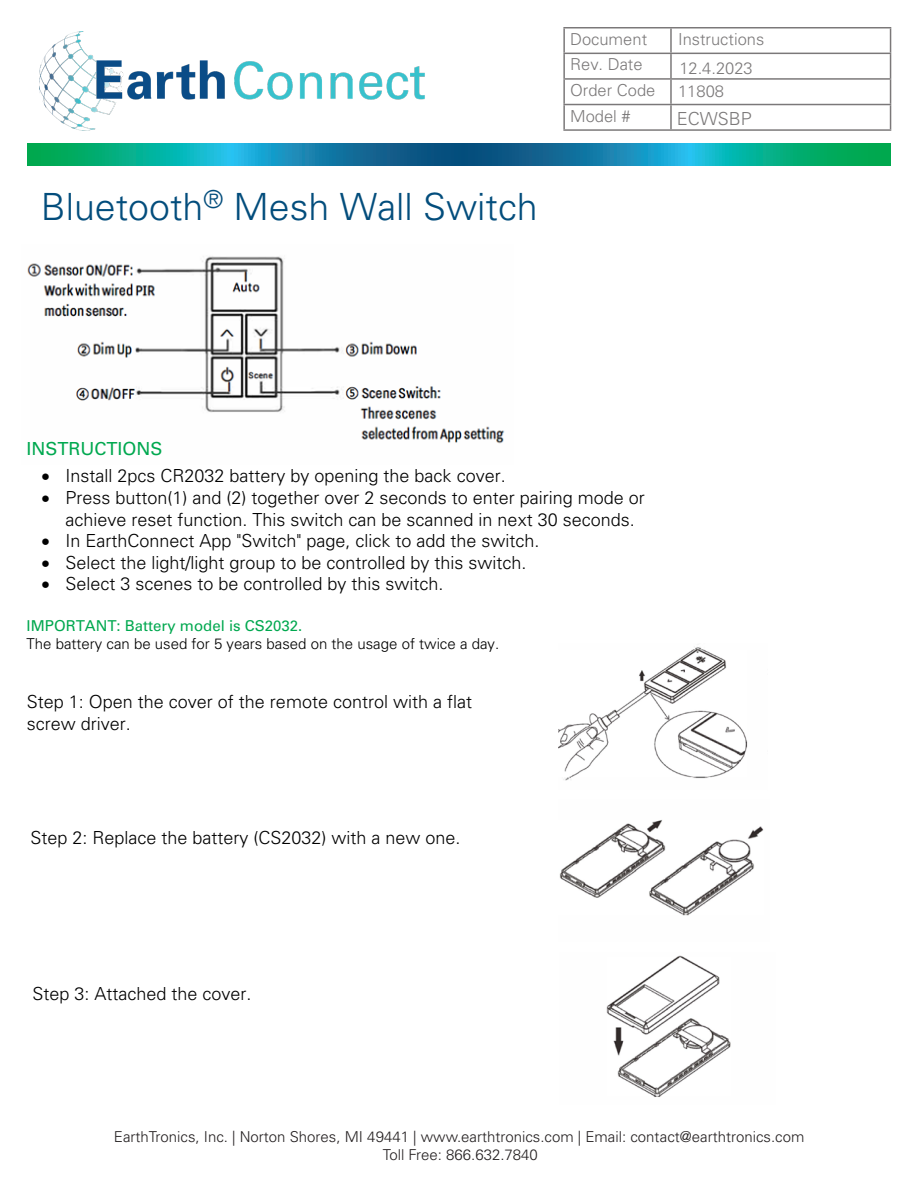
<style>
.page{position:relative;width:918px;height:1188px;background:#fff}
.page>*{position:absolute;margin:0;border:0;box-sizing:border-box;transform-origin:0 0}
.t1{font:300 37.5px "Univers LT Std";color:#034d7c}
.t2{font:300 18px/21.6px "Univers LT Std";color:#000}
.t3{font:18px "Univers LT Std";color:#00a84f}
.t4{font:300 18px "Univers LT Std";color:#231f20}
.t5{font:300 16.5px "Univers LT Std";color:#231f20}
.t6{font:300 15px/18px "Univers LT Std";color:#231f20;text-align:center}
.t7{font:300 15px "Univers LT Std";color:#000}
.t8{font:15px "Univers LT Std";color:#00a84f}
</style>
<div class="page">
<svg style="left:27px;top:143px;width:864px;height:22px;background:#0d9298"></svg>
<img style="left:40px;top:31px;width:385px;height:99px">
<hr style="left:563px;top:27px;width:108px;height:2px;background:#231f20">
<hr style="left:563px;top:28px;width:2px;height:25px;background:#231f20">
<hr style="left:671px;top:27px;width:220px;height:2px;background:#231f20">
<hr style="left:670px;top:28px;width:2px;height:25px;background:#231f20">
<hr style="left:563px;top:53px;width:108px;height:1px;background:#231f20">
<hr style="left:563px;top:54px;width:2px;height:24px;background:#231f20">
<hr style="left:671px;top:53px;width:220px;height:1px;background:#231f20">
<hr style="left:670px;top:54px;width:2px;height:24px;background:#231f20">
<hr style="left:563px;top:78px;width:108px;height:2px;background:#231f20">
<hr style="left:563px;top:80px;width:2px;height:24px;background:#231f20">
<hr style="left:671px;top:78px;width:220px;height:2px;background:#231f20">
<hr style="left:670px;top:80px;width:2px;height:24px;background:#231f20">
<hr style="left:563px;top:104px;width:108px;height:1px;background:#231f20">
<hr style="left:563px;top:105px;width:2px;height:24px;background:#231f20">
<hr style="left:671px;top:104px;width:220px;height:1px;background:#231f20">
<hr style="left:670px;top:105px;width:2px;height:24px;background:#231f20">
<svg style="left:890px;top:28px;width:1px;height:101px"></svg>
<hr style="left:563px;top:129px;width:108px;height:2px;background:#231f20">
<hr style="left:671px;top:129px;width:220px;height:2px;background:#231f20">
<img style="left:27px;top:256px;width:478px;height:188px">
<img style="left:559px;top:646px;width:189px;height:135px">
<img style="left:559px;top:820px;width:205px;height:96px">
<img style="left:606px;top:955px;width:125px;height:142px">
<h1 class="t1" style="left:41px;top:184px;width:498px">Bluetooth<sup>®</sup> Mesh Wall Switch</h1>
<p class="t5" style="left:570px;top:29px;width:79px">Document</p>
<p class="t5" style="left:678px;top:29px;width:88px">Instructions</p>
<p class="t5" style="left:570px;top:55px;width:74px">Rev. Date</p>
<p class="t5" style="left:679px;top:58px;width:75px">12.4.2023</p>
<p class="t5" style="left:570px;top:80px;width:87px">Order Code</p>
<p class="t5" style="left:678px;top:81px;width:47px">11808</p>
<p class="t5" style="left:570px;top:107px;width:62px">Model #</p>
<p class="t4" style="left:677px;top:109px;width:77px">ECWSBP</p>
<p class="t3" style="left:27px;top:438px;width:138px">INSTRUCTIONS</p>
<p class="t2" style="left:42px;top:465px;width:466px">• Install 2pcs CR2032 battery by opening the back cover.</p>
<p class="t2" style="left:66px;top:487px;width:581px;text-indent:-24px">• Press button(1) and (2) together over 2 seconds to enter pairing mode or achieve reset function. This switch can be scanned in next 30 seconds.</p>
<p class="t2" style="left:42px;top:530px;width:500px">• In EarthConnect App "Switch" page, click to add the switch.</p>
<p class="t2" style="left:42px;top:552px;width:487px">• Select the light/light group to be controlled by this switch.</p>
<p class="t2" style="left:42px;top:573px;width:404px">• Select 3 scenes to be controlled by this switch.</p>
<p class="t8" style="left:27px;top:617px;width:277px">IMPORTANT: Battery model is CS2032.</p>
<p class="t7" style="left:27px;top:635px;width:474px">The battery can be used for 5 years based on the usage of twice a day.</p>
<p class="t2" style="left:27px;top:691px;width:447px">Step 1: Open the cover of the remote control with a flat screw driver.</p>
<p class="t2" style="left:30px;top:827px;width:432px">Step 2: Replace the battery (CS2032) with a new one.</p>
<p class="t2" style="left:32px;top:983px;width:221px">Step 3: Attached the cover.</p>
<p class="t6" style="left:114px;top:1128px;width:692px">EarthTronics, Inc. | Norton Shores, MI 49441 | www.earthtronics.com | Email: contact@earthtronics.com<br>Toll Free: 866.632.7840</p>
</div>
